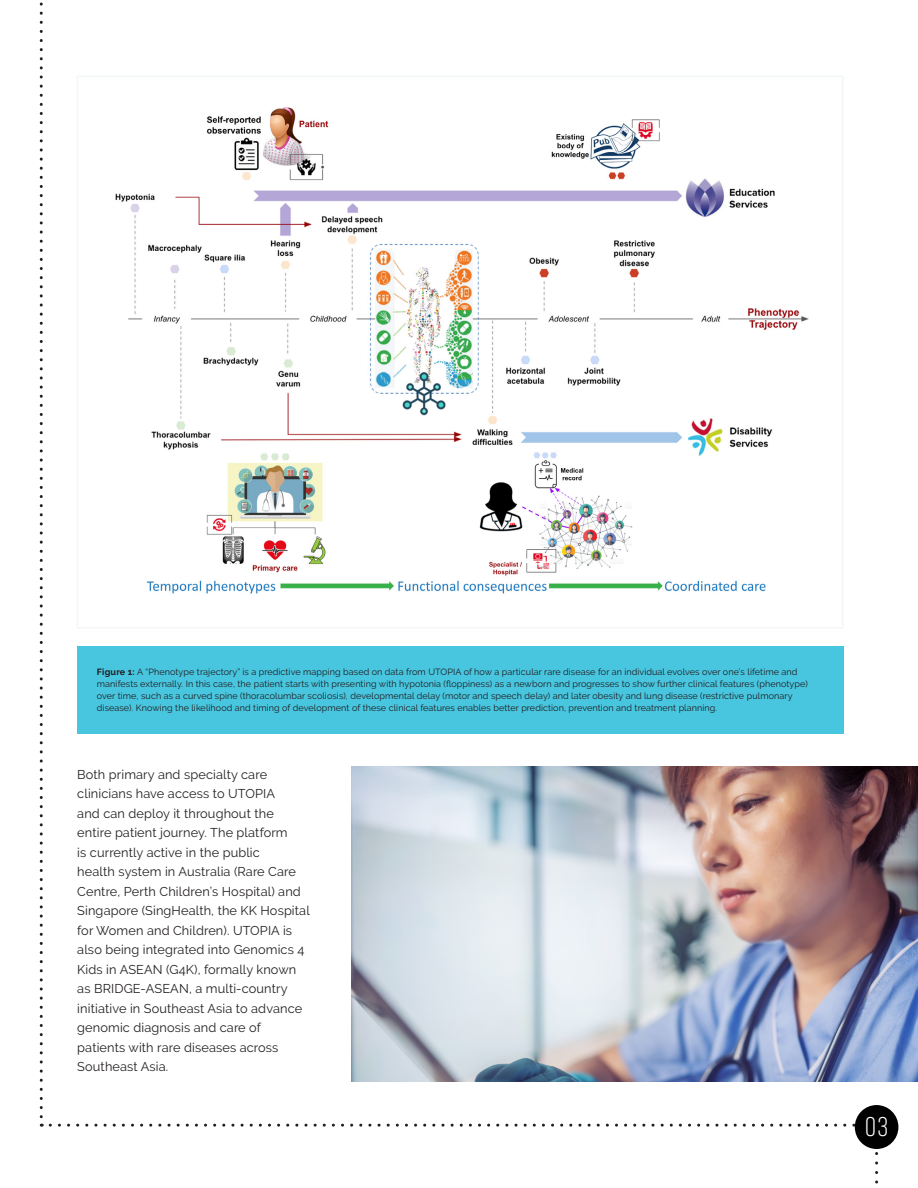
<style>
.page{position:relative;width:918px;height:1188px;background:#fff}
.page>*{position:absolute;margin:0;border:0;box-sizing:border-box;transform-origin:0 0}
.t1{font:27px "Bebas Neue Pro";color:#fff}
.t2{font:12.75px/19.5px "Raleway";letter-spacing:.01em;color:#231f20}
.t3{font:9px/12px "Raleway";letter-spacing:.01em;color:#201d1e}
.s1{font-weight:700}
</style>
<div class="page">
<svg style="left:40px;top:2px;width:3px;height:1125px"></svg>
<svg style="left:50px;top:1124px;width:805px;height:3px"></svg>
<svg style="left:875px;top:1152px;width:3px;height:32px"></svg>
<div style="left:855px;top:1105px;width:43px;height:44px;background:#000;border-radius:50%"></div>
<div style="left:77px;top:646px;width:766px;height:88px;background:#48c5df"></div>
<img style="left:351px;top:767px;width:567px;height:315px">
<img style="left:115px;top:107px;width:694px;height:487px">
<p class="t3" style="left:97px;top:666px;width:712px"><span class="s1">Figure 1:</span> A “Phenotype trajectory” is a predictive mapping based on data from UTOPIA of how a particular rare disease for an individual evolves over one’s lifetime and manifests externally. In this case, the patient starts with presenting with hypotonia (floppiness) as a newborn and progresses to show further clinical features (phenotype) over time, such as a curved spine (thoracolumbar scoliosis), developmental delay (motor and speech delay) and later obesity and lung disease (restrictive pulmonary disease). Knowing the likelihood and timing of development of these clinical features enables better prediction, prevention and treatment planning.</p>
<p class="t2" style="left:77px;top:765px;width:234px">Both primary and specialty care clinicians have access to UTOPIA<br>and can deploy it throughout the entire patient journey. The platform<br>is currently active in the public<br>health system in Australia (Rare Care Centre, Perth Children’s Hospital) and Singapore (SingHealth, the KK Hospital for Women and Children). UTOPIA is also being integrated into Genomics 4<br>Kids in ASEAN (G4K), formally known as BRIDGE-ASEAN, a multi-country initiative in Southeast Asia to advance genomic diagnosis and care of patients with rare diseases across Southeast Asia.</p>
<p class="t1" style="left:865px;top:1112px;width:24px">03</p>
</div>
